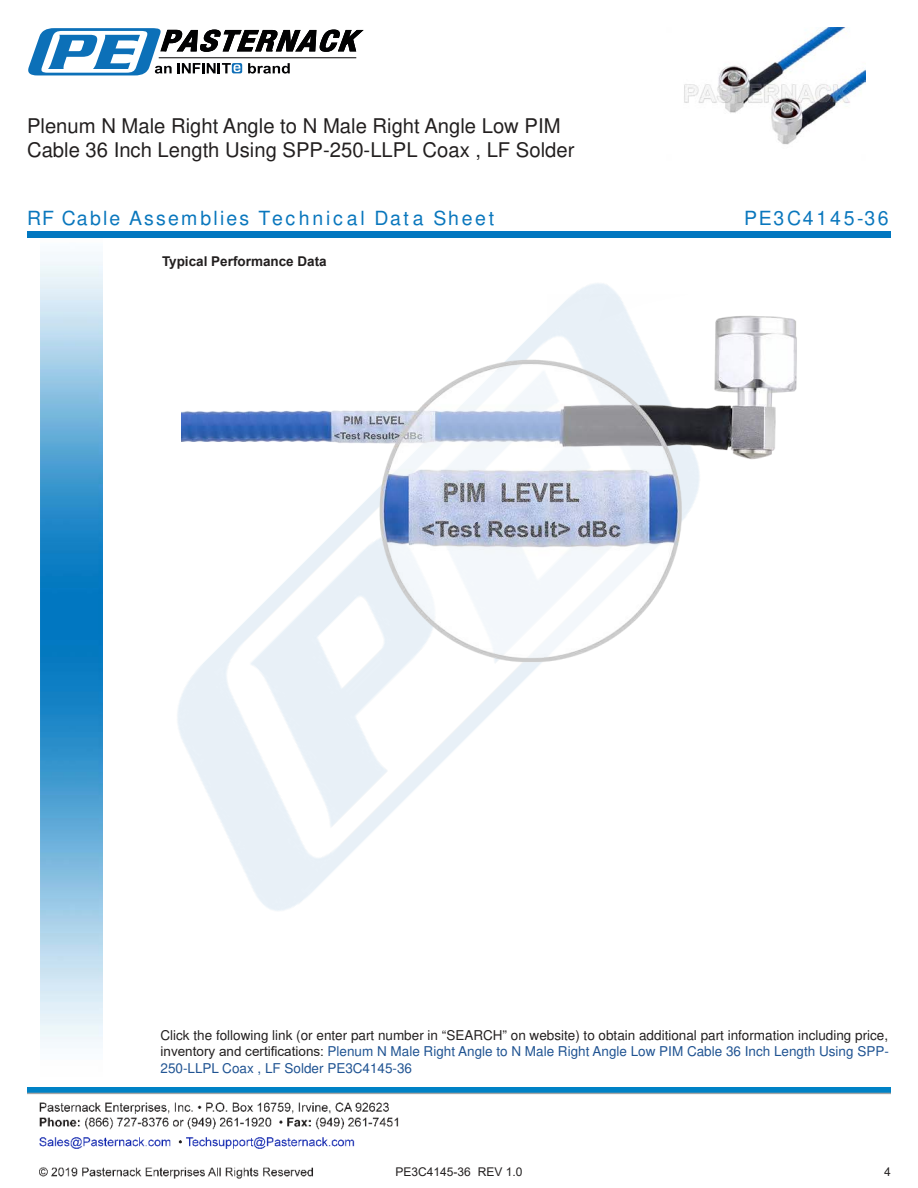
<style>
.page{position:relative;width:918px;height:1188px;background:#fff}
.page>*{position:absolute;margin:0;border:0;box-sizing:border-box;transform-origin:0 0}
.t1{font:20.25px/24.3px "Arial";color:#221f1f}
.t2{font:900 19.5px "Arial";letter-spacing:.12em;color:#0a77bd}
.t3{font:900 19.5px "Arial";letter-spacing:.14em;color:#0a77bd}
.t4{font:13.5px/16.2px "Arial";color:#221f1f;text-align:justify}
.t5{font:700 13.5px "Arial";color:#221f1f}
.t6{font:12px "Arial";color:#221f1f}
.s1{color:#1f5392}
</style>
<div class="page">
<img style="left:39px;top:1102px;width:360px;height:77px">
<img style="left:102px;top:254px;width:377px;height:716px">
<img style="left:27px;top:1088px;width:864px;height:7px">
<img style="left:40px;top:237px;width:62px;height:811px">
<div style="left:27px;top:231px;width:864px;height:6px;background:#0177c0"></div>
<svg style="left:28px;top:28px;width:336px;height:47px"></svg>
<img style="left:182px;top:274px;width:615px;height:451px">
<img style="left:684px;top:27px;width:182px;height:118px">
<h1 class="t1" style="left:27px;top:115px;width:549px">Plenum N Male Right Angle to N Male Right Angle Low PIM<br>Cable 36 Inch Length Using SPP-250-LLPL Coax , LF Solder</h1>
<h2 class="t2" style="left:27px;top:207px;width:469px">RF Cable Assemblies Technical Data Sheet</h2>
<p class="t5" style="left:162px;top:252px;width:166px">Typical Performance Data</p>
<h2 class="t3" style="left:744px;top:207px;width:146px">PE3C4145-36</h2>
<p class="t4" style="left:160px;top:1029px;width:730px">Click the following link (or enter part number in “SEARCH” on website) to obtain additional part information including price, inventory and certi昀椀cations: <span class="s1">Plenum N Male Right Angle to N Male Right Angle Low PIM Cable 36 Inch Length Using SPP-250-LLPL Coax , LF Solder PE3C4145-36</span></p>
<p class="t6" style="left:396px;top:1163px;width:128px">PE3C4145-36 REV 1.0</p>
<p class="t6" style="left:884px;top:1167px;width:8px">4</p>
</div>
